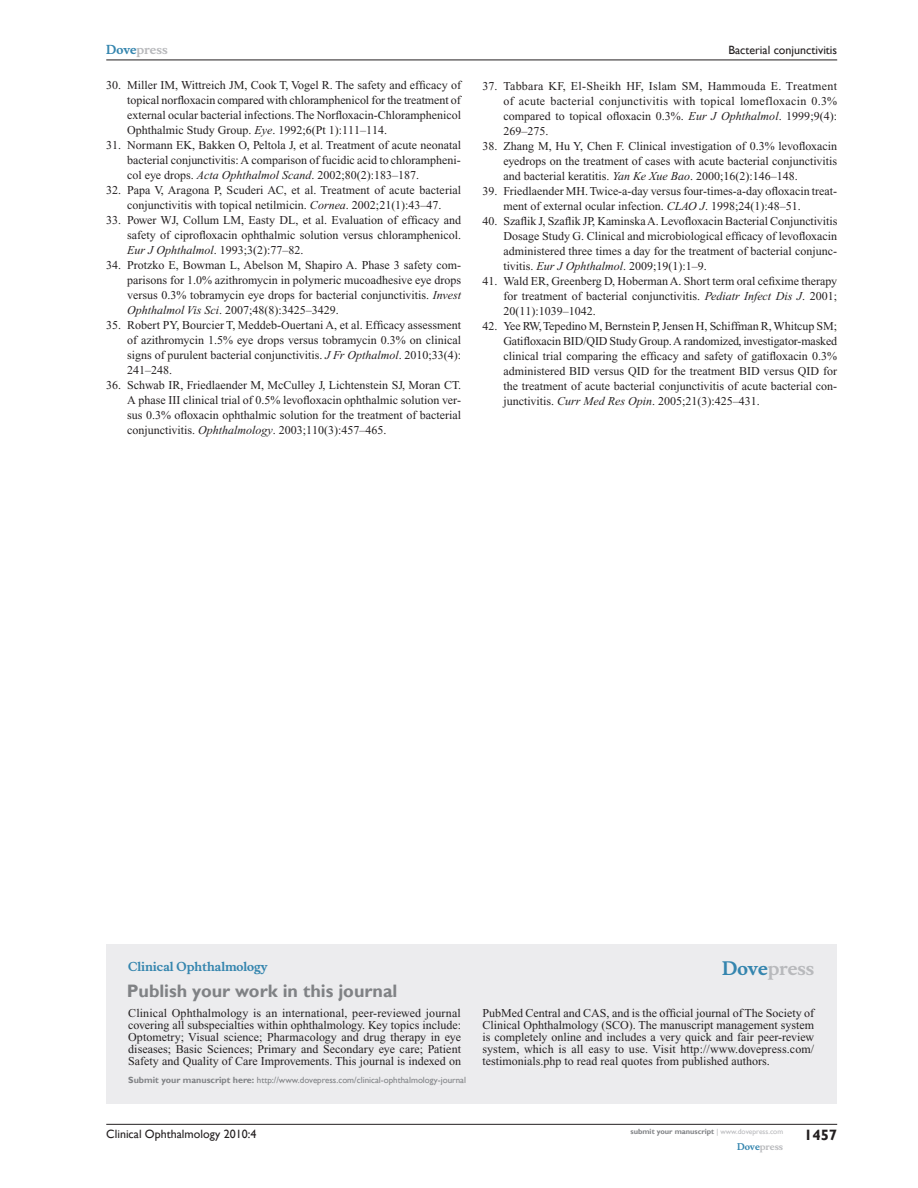
<style>
.page{position:relative;width:918px;height:1188px;background:#fff}
.page>*{position:absolute;margin:0;border:0;box-sizing:border-box;transform-origin:0 0}
.t1{font:700 18px "Gill Sans";color:#808285}
.t2{font:700 18px "Musee";color:#b8b9bc}
.t3{font:700 15px "Gill Sans";color:#231f20}
.t4{font:12px/15px "Times New Roman";color:#231f20;text-align:justify}
.t5{font:12px "Gill Sans";color:#231f20}
.t6{font:700 12px "Musee";color:#3485ae}
.t7{font:700 12px "Musee";color:#b8b9bc}
.t8{font:9px "Gill Sans";color:#808285}
.t9{font:700 9px "Musee";color:#b8b9bc}
.t10{font:700 7.5px "Gill Sans";color:#808285}
.s1{color:#3485ae}
.s2{font-style:italic}
.s3{font-weight:700}
.s4{font-weight:400;color:#b8b9bc}
</style>
<div class="page">
<div style="left:106px;top:944px;width:731px;height:159px;background:#ececee"></div>
<hr style="left:106px;top:1124px;width:731px;height:1px;background:#231f20">
<hr style="left:106px;top:60px;width:731px;height:1px;background:#231f20">
<p class="t7" style="left:106px;top:43px;width:63px"><span class="s1">Dove</span>press</p>
<p class="t4" style="left:127px;top:78px;width:336px;text-indent:-21px">30. Miller IM, Wittreich JM, Cook T, Vogel R. The safety and efficacy of topical norfloxacin compared with chloramphenicol for the treatment of external ocular bacterial infections. The Norfloxacin-Chloramphenicol Ophthalmic Study Group. <span class="s2">Eye</span>. 1992;6(Pt 1):111–114.</p>
<p class="t4" style="left:127px;top:138px;width:335px;text-indent:-21px">31. Normann EK, Bakken O, Peltola J, et al. Treatment of acute neonatal bacterial conjunctivitis: A comparison of fucidic acid to chlorampheni&shy;col eye drops. <span class="s2">Acta Ophthalmol Scand</span>. 2002;80(2):183–187.</p>
<p class="t4" style="left:106px;top:183px;width:356px;text-align:center">32. Papa V, Aragona P, Scuderi AC, et al. Treatment of acute bacterial conjunctivitis with topical netilmicin. <span class="s2">Cornea</span>. 2002;21(1):43–47.</p>
<p class="t4" style="left:127px;top:213px;width:335px;text-indent:-21px">33. Power WJ, Collum LM, Easty DL, et al. Evaluation of efficacy and safety of ciprofloxacin ophthalmic solution versus chloramphenicol.<br><span class="s2">Eur J Ophthalmol</span>. 1993;3(2):77–82.</p>
<p class="t4" style="left:127px;top:258px;width:335px;text-indent:-21px">34. Protzko E, Bowman L, Abelson M, Shapiro A. Phase 3 safety com&shy;parisons for 1.0% azithromycin in polymeric mucoadhesive eye drops versus 0.3% tobramycin eye drops for bacterial conjunctivitis. <span class="s2">Invest Ophthalmol Vis Sci</span>. 2007;48(8):3425–3429.</p>
<p class="t4" style="left:127px;top:318px;width:335px;text-indent:-21px">35. Robert PY, Bourcier T, Meddeb-Ouertani A, et al. Efficacy assessment of azithromycin 1.5% eye drops versus tobramycin 0.3% on clinical signs of purulent bacterial conjunctivitis. <span class="s2">J Fr Opthalmol</span>. 2010;33(4):<br>241–248.</p>
<p class="t4" style="left:127px;top:378px;width:335px;text-indent:-21px">36. Schwab IR, Friedlaender M, McCulley J, Lichtenstein SJ, Moran CT.<br>A phase III clinical trial of 0.5% levofloxacin ophthalmic solution ver&shy;sus 0.3% ofloxacin ophthalmic solution for the treatment of bacterial conjunctivitis. <span class="s2">Ophthalmology</span>. 2003;110(3):457–465.</p>
<p class="t5" style="left:728px;top:43px;width:110px">Bacterial conjunctivitis</p>
<p class="t4" style="left:503px;top:79px;width:335px;text-indent:-21px">37. Tabbara KF, El-Sheikh HF, Islam SM, Hammouda E. Treatment of acute bacterial conjunctivitis with topical lomefloxacin 0.3% compared to topical ofloxacin 0.3%. <span class="s2">Eur J Ophthalmol</span>. 1999;9(4):<br>269–275.</p>
<p class="t4" style="left:503px;top:139px;width:335px;text-indent:-21px">38. Zhang M, Hu Y, Chen F. Clinical investigation of 0.3% levofloxacin eyedrops on the treatment of cases with acute bacterial conjunctivitis and bacterial keratitis. <span class="s2">Yan Ke Xue Bao</span>. 2000;16(2):146–148.</p>
<p class="t4" style="left:503px;top:184px;width:335px;text-indent:-21px">39. Friedlaender MH. Twice-a-day versus four-times-a-day ofloxacin treat&shy;ment of external ocular infection. <span class="s2">CLAO J</span>. 1998;24(1):48–51.</p>
<p class="t4" style="left:503px;top:214px;width:335px;text-indent:-21px">40. Szaflik J, Szaflik JP, Kaminska A. Levofloxacin Bacterial Conjunctivitis Dosage Study G. Clinical and microbiological efficacy of levofloxacin administered three times a day for the treatment of bacterial conjunc&shy;tivitis. <span class="s2">Eur J Ophthalmol</span>. 2009;19(1):1–9.</p>
<p class="t4" style="left:503px;top:274px;width:335px;text-indent:-21px">41. Wald ER, Greenberg D, Hoberman A. Short term oral cefixime therapy for treatment of bacterial conjunctivitis. <span class="s2">Pediatr Infect Dis J</span>. 2001; 20(11):1039–1042.</p>
<p class="t4" style="left:503px;top:319px;width:335px;text-indent:-21px">42. Yee RW, Tepedino M, Bernstein P, Jensen H, Schiffman R, Whitcup SM; Gatifloxacin BID/QID Study Group. A randomized, investigator-masked clinical trial comparing the efficacy and safety of gatifloxacin 0.3% administered BID versus QID for the treatment BID versus QID for the treatment of acute bacterial conjunctivitis of acute bacterial con&shy;junctivitis. <span class="s2">Curr Med Res Opin</span>. 2005;21(3):425–431.</p>
<p class="t6" style="left:128px;top:959px;width:141px">Clinical Ophthalmology</p>
<h1 class="t1" style="left:127px;top:980px;width:272px">Publish your work in this journal</h1>
<h1 class="t2" style="left:722px;top:958px;width:94px"><span class="s1">Dove</span>press</h1>
<p class="t4" style="left:128px;top:1007px;width:334px;line-height:12px">Clinical Ophthalmology is an international, peer-reviewed journal covering all subspecialties within ophthalmology. Key topics include:<br>Optometry; Visual science; Pharmacology and drug therapy in eye diseases; Basic Sciences; Primary and Secondary eye care; Patient Safety and Quality of Care Improvements. This journal is indexed on</p>
<p class="t4" style="left:482px;top:1007px;width:333px;line-height:12px">PubMed Central and CAS, and is the official journal of The Society of Clinical Ophthalmology (SCO). The manuscript management system is completely online and includes a very quick and fair peer-review system, which is all easy to use. Visit http://www.dovepress.com/ testimonials.php to read real quotes from published authors.</p>
<p class="t8" style="left:128px;top:1075px;width:339px"><span class="s3">Submit your manuscript here:</span> http://www.dovepress.com/clinical-ophthalmology-journal</p>
<p class="t5" style="left:106px;top:1127px;width:152px">Clinical Ophthalmology 2010:4</p>
<p class="t10" style="left:631px;top:1127px;width:154px">submit your manuscript <span class="s4">| www.dovepress.com</span></p>
<p class="t9" style="left:737px;top:1141px;width:48px"><span class="s1">Dove</span>press</p>
<p class="t3" style="left:804px;top:1126px;width:35px">1457</p>
</div>
